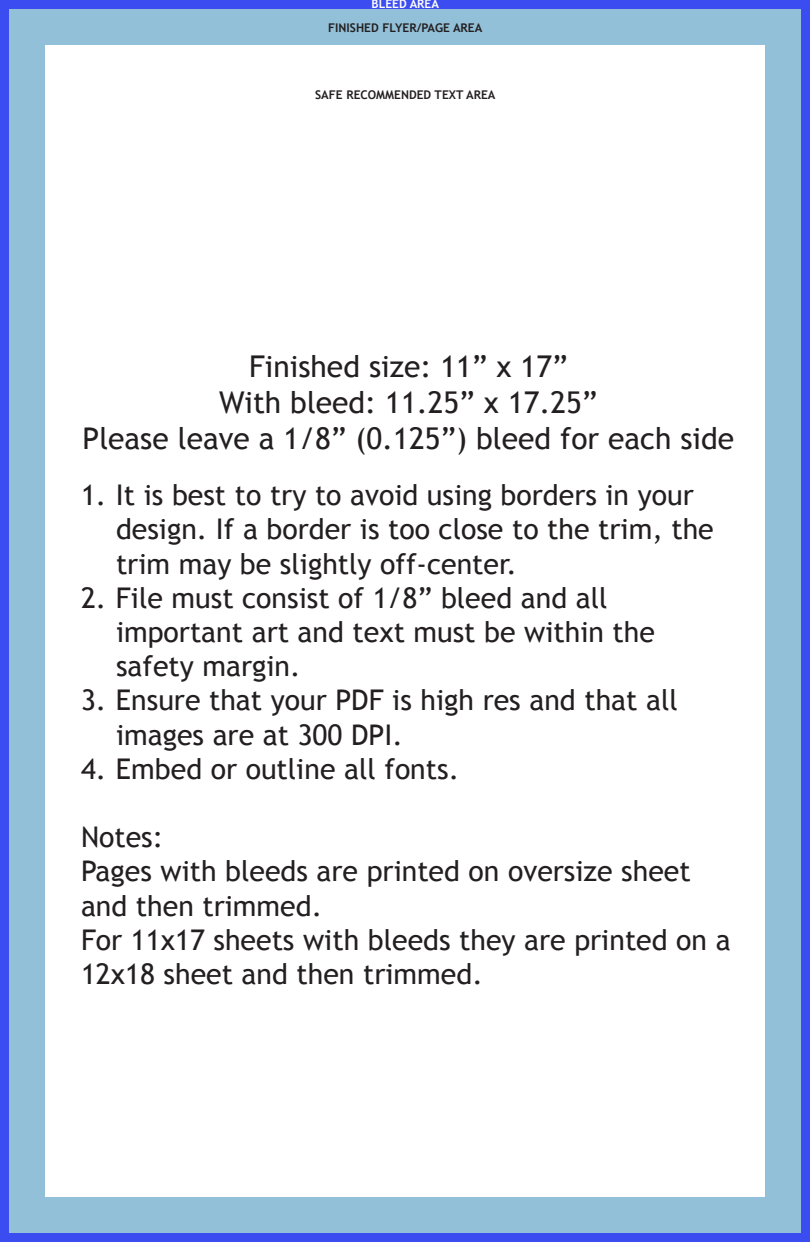
<style>
.page{position:relative;width:810px;height:1242px;background:#3b4cf1}
.page>*{position:absolute;margin:0;border:0;box-sizing:border-box;transform-origin:0 0}
.t1{font:30px "Trebuchet MS";color:#231f20}
.t2{font:28.5px/34.2px "Trebuchet MS";color:#231f20}
.t3{font:700 12px "Trebuchet MS";color:#231f20}
.t4{font:700 12px "Trebuchet MS";color:#fff}
</style>
<div class="page">
<div style="left:9px;top:9px;width:792px;height:1224px;background:#92c0d8"></div>
<div style="left:45px;top:45px;width:720px;height:1152px;background:#fff"></div>
<p class="t4" style="left:372px;top:-3px;width:69px">BLEED AREA</p>
<p class="t3" style="left:328px;top:20px;width:156px">FINISHED FLYER/PAGE AREA</p>
<p class="t3" style="left:315px;top:87px;width:182px">SAFE RECOMMENDED TEXT AREA</p>
<p class="t1" style="left:249px;top:349px;width:320px">Finished size: 11” x 17”</p>
<p class="t1" style="left:219px;top:385px;width:380px">With bleed: 11.25” x 17.25”</p>
<p class="t1" style="left:83px;top:421px;width:653px">Please leave a 1/8” (0.125”) bleed for each side</p>
<p class="t2" style="left:116px;top:478px;width:599px;text-indent:-35px">1. It is best to try to avoid using borders in your design. If a border is too close to the trim, the trim may be slightly off-center.</p>
<p class="t2" style="left:116px;top:581px;width:540px;text-indent:-35px">2. File must consist of 1/8” bleed and all important art and text must be within the safety margin.</p>
<p class="t2" style="left:116px;top:684px;width:563px;text-indent:-35px">3. Ensure that your PDF is high res and that all images are at 300 DPI.</p>
<p class="t2" style="left:81px;top:752px;width:380px">4. Embed or outline all fonts.</p>
<p class="t2" style="left:81px;top:820px;width:84px">Notes:</p>
<p class="t2" style="left:81px;top:855px;width:611px">Pages with bleeds are printed on oversize sheet and then trimmed.</p>
<p class="t2" style="left:81px;top:923px;width:651px">For 11x17 sheets with bleeds they are printed on a<br>12x18 sheet and then trimmed.</p>
</div>
